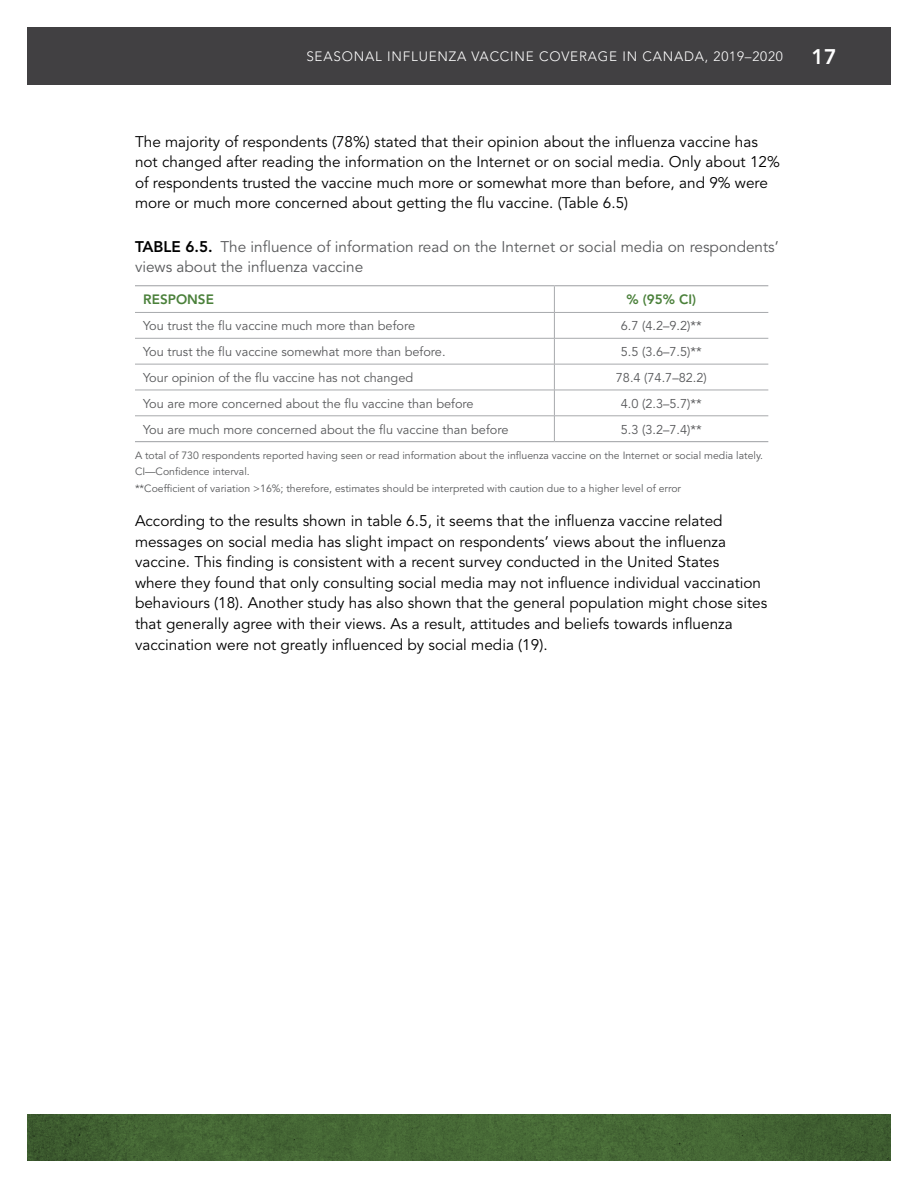
<style>
.page{position:relative;width:918px;height:1188px;background:#fff}
.page>*{position:absolute;margin:0;border:0;box-sizing:border-box;transform-origin:0 0}
.t1{font:800 21px "Avenir LT Std";color:#fff}
.t2{font:15.3px/20.5px "Avenir LT Std";color:#000}
.t3{font:15.3px/20.5px "Avenir LT Std";color:#58595b}
.t4{font:300 13.5px "Avenir LT Std";letter-spacing:.06em;color:#fff}
.t5{font:800 13.5px "Avenir LT Std";color:#4b813b}
.t6{font:12.75px "Avenir LT Std";color:#58595b}
.t7{font:10.5px/16.5px "Avenir LT Std";color:#58595b}
.s1{font-weight:800;color:#000}
</style>
<div class="page">
<svg style="left:27px;top:1115px;width:864px;height:46px;background:#436433"></svg>
<div style="left:778px;top:27px;width:113px;height:57px;background:#414042"></div>
<div style="left:27px;top:27px;width:756px;height:57px;background:#414042"></div>
<hr style="left:135px;top:312px;width:419px;height:1px;background:#a7a9ac">
<hr style="left:554px;top:312px;width:214px;height:1px;background:#a7a9ac">
<hr style="left:135px;top:338px;width:419px;height:1px;background:#a7a9ac">
<hr style="left:554px;top:338px;width:214px;height:1px;background:#a7a9ac">
<hr style="left:135px;top:364px;width:419px;height:1px;background:#a7a9ac">
<hr style="left:554px;top:364px;width:214px;height:1px;background:#a7a9ac">
<hr style="left:135px;top:390px;width:419px;height:1px;background:#a7a9ac">
<hr style="left:554px;top:390px;width:214px;height:1px;background:#a7a9ac">
<hr style="left:135px;top:416px;width:419px;height:1px;background:#a7a9ac">
<hr style="left:554px;top:416px;width:214px;height:1px;background:#a7a9ac">
<svg style="left:554px;top:286px;width:1px;height:155px"></svg>
<hr style="left:135px;top:285px;width:419px;height:1px;background:#a7a9ac">
<hr style="left:554px;top:285px;width:214px;height:1px;background:#a7a9ac">
<hr style="left:135px;top:441px;width:419px;height:1px;background:#a7a9ac">
<hr style="left:554px;top:441px;width:214px;height:1px;background:#a7a9ac">
<p class="t4" style="left:306px;top:48px;width:478px">SEASONAL INFLUENZA VACCINE COVERAGE IN CANADA, 2019–2020</p>
<h1 class="t1" style="left:811px;top:44px;width:27px">17</h1>
<p class="t2" style="left:135px;top:132px;width:646px">The majority of respondents (78%) stated that their opinion about the influenza vaccine has not changed after reading the information on the Internet or on social media. Only about 12% of respondents trusted the vaccine much more or somewhat more than before, and 9% were more or much more concerned about getting the flu vaccine. (Table 6.5)</p>
<p class="t3" style="left:135px;top:237px;width:645px"><span class="s1">TABLE 6.5.</span> The influence of information read on the Internet or social media on respondents’ views about the influenza vaccine</p>
<p class="t5" style="left:143px;top:292px;width:72px">RESPONSE</p>
<p class="t5" style="left:627px;top:292px;width:71px">% (95% CI)</p>
<p class="t6" style="left:143px;top:318px;width:274px">You trust the flu vaccine much more than before</p>
<p class="t6" style="left:621px;top:318px;width:83px">6.7 (4.2–9.2)**</p>
<p class="t6" style="left:143px;top:344px;width:304px">You trust the flu vaccine somewhat more than before.</p>
<p class="t6" style="left:621px;top:344px;width:83px">5.5 (3.6–7.5)**</p>
<p class="t6" style="left:143px;top:370px;width:272px">Your opinion of the flu vaccine has not changed</p>
<p class="t6" style="left:616px;top:370px;width:92px">78.4 (74.7–82.2)</p>
<p class="t6" style="left:143px;top:396px;width:332px">You are more concerned about the flu vaccine than before</p>
<p class="t6" style="left:621px;top:396px;width:83px">4.0 (2.3–5.7)**</p>
<p class="t6" style="left:143px;top:422px;width:367px">You are much more concerned about the flu vaccine than before</p>
<p class="t6" style="left:621px;top:422px;width:83px">5.3 (3.2–7.4)**</p>
<p class="t7" style="left:135px;top:447px;width:630px">A total of 730 respondents reported having seen or read information about the influenza vaccine on the Internet or social media lately.<br>CI—Confidence interval.<br>**Coefficient of variation &gt;16%; therefore, estimates should be interpreted with caution due to a higher level of error</p>
<p class="t2" style="left:135px;top:511px;width:634px">According to the results shown in table 6.5, it seems that the influenza vaccine related messages on social media has slight impact on respondents’ views about the influenza vaccine. This finding is consistent with a recent survey conducted in the United States<br>where they found that only consulting social media may not influence individual vaccination behaviours (18). Another study has also shown that the general population might chose sites that generally agree with their views. As a result, attitudes and beliefs towards influenza vaccination were not greatly influenced by social media (19).</p>
</div>
